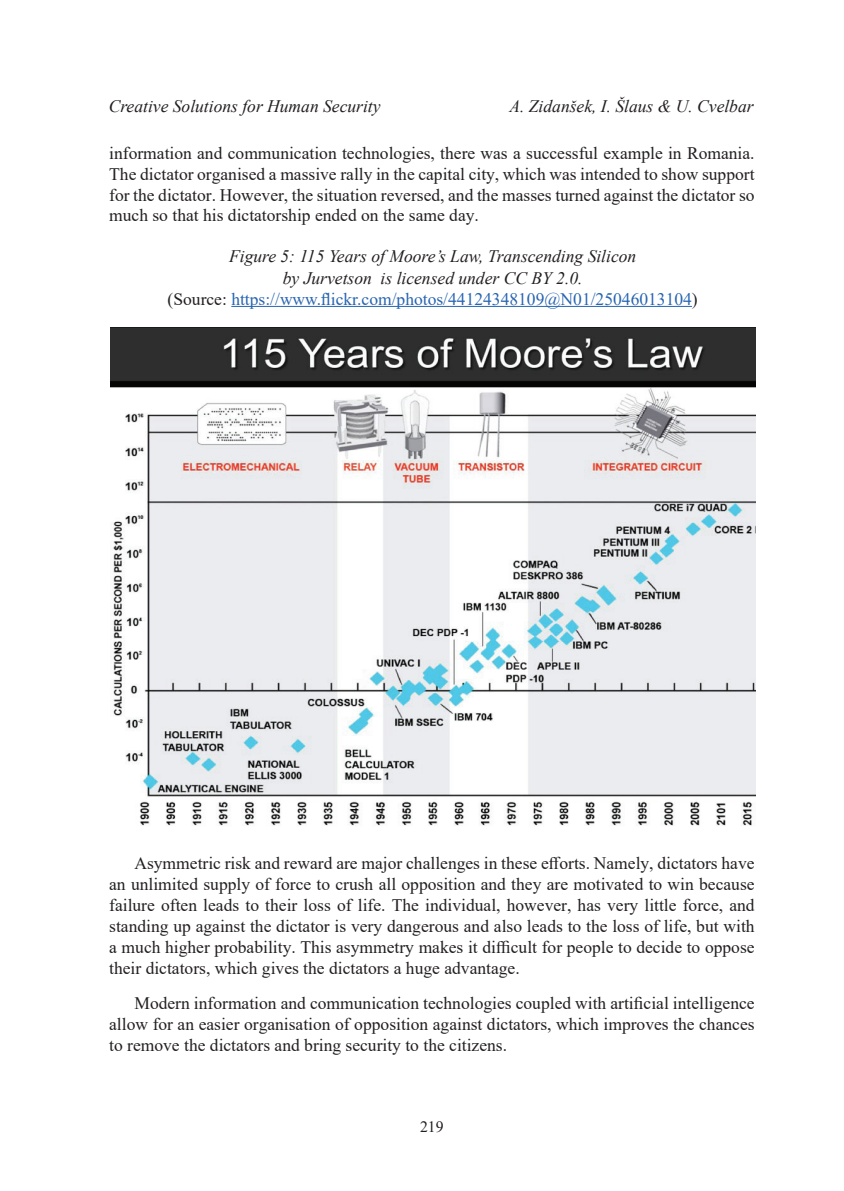
<style>
.page{position:relative;width:844px;height:1191px;background:#fff}
.page>*{position:absolute;margin:0;border:0;box-sizing:border-box;transform-origin:0 0}
.t1{font:17.5px/21px "Times New Roman";color:#231f20;text-align:justify}
.t2{font:italic 17.5px/21px "Times New Roman";color:#231f20;text-align:center}
.t3{font:15.75px "Times New Roman";color:#231f20}
.s1{font-style:normal}
.s2{font-style:normal;color:#2865b1}
</style>
<div class="page">
<img style="left:110px;top:327px;width:644px;height:499px">
<hr style="left:231px;top:306px;width:460px;height:1px;background:#2865b1">
<p class="t2" style="left:109px;top:95px;width:273px">Creative Solutions for Human Security</p>
<p class="t2" style="left:509px;top:95px;width:246px">A. Zidanšek, I. Šlaus &amp; U. Cvelbar</p>
<p class="t1" style="left:109px;top:142px;width:646px">information and communication technologies, there was a successful example in Romania.<br>The dictator organised a massive rally in the capital city, which was intended to show support for the dictator. However, the situation reversed, and the masses turned against the dictator so much so that his dictatorship ended on the same day.</p>
<p class="t2" style="left:167px;top:246px;width:531px">Figure 5: 115 Years of Moore’s Law, Transcending Silicon<br>by Jurvetson is licensed under CC BY 2.0.<br><span class="s1">(Source:</span> <span class="s2">https://www.flickr.com/photos/44124348109@N01/25046013104</span><span class="s1">)</span></p>
<p class="t1" style="left:109px;top:852px;width:646px;text-indent:25px">Asymmetric risk and reward are major challenges in these efforts. Namely, dictators have an unlimited supply of force to crush all opposition and they are motivated to win because failure often leads to their loss of life. The individual, however, has very little force, and standing up against the dictator is very dangerous and also leads to the loss of life, but with a much higher probability. This asymmetry makes it difficult for people to decide to oppose their dictators, which gives the dictators a huge advantage.</p>
<p class="t1" style="left:109px;top:992px;width:646px;text-indent:25px">Modern information and communication technologies coupled with artificial intelligence allow for an easier organisation of opposition against dictators, which improves the chances to remove the dictators and bring security to the citizens.</p>
<p class="t3" style="left:420px;top:1116px;width:25px">219</p>
</div>
